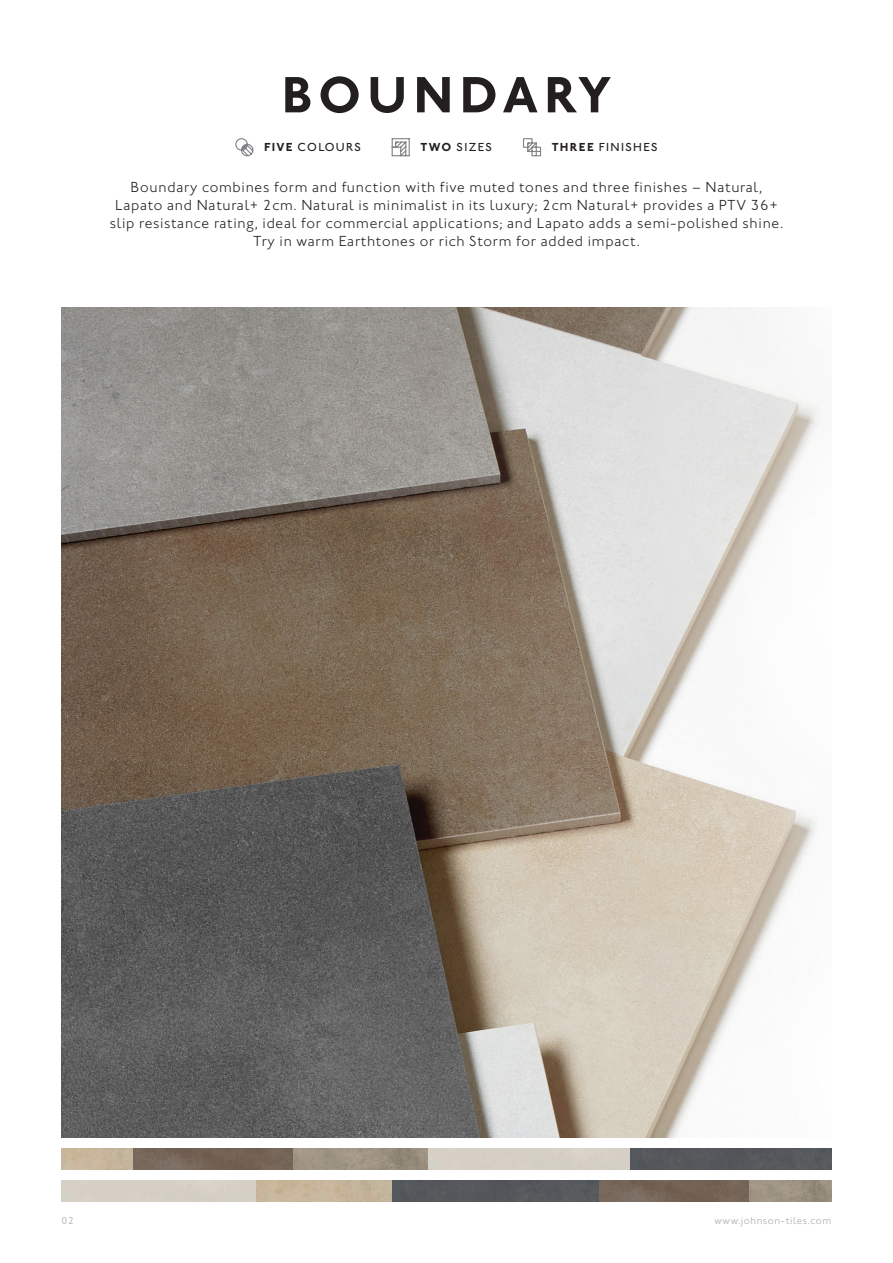
<style>
.page{position:relative;width:893px;height:1263px;background:#fff}
.page>*{position:absolute;margin:0;border:0;box-sizing:border-box;transform-origin:0 0}
.t1{font:700 52.5px "Johnston ITC Std";letter-spacing:.11em;color:#231f20}
.t2{font:300 15px "Johnston ITC Std";letter-spacing:.05em;color:#231f20}
.t3{font:500 12px "Johnston ITC Std";letter-spacing:.11em;color:#231f20}
.t4{font:300 10.5px "Johnston ITC Std";letter-spacing:.05em;color:#a8a9ad}
.s1{font-weight:700}
</style>
<div class="page">
<svg style="left:235px;top:138px;width:19px;height:19px"></svg>
<svg style="left:391px;top:138px;width:19px;height:19px"></svg>
<svg style="left:523px;top:138px;width:19px;height:19px"></svg>
<img style="left:62px;top:1180px;width:769px;height:21px">
<img style="left:62px;top:1148px;width:769px;height:21px">
<img style="left:62px;top:308px;width:760px;height:829px">
<p class="t1" style="left:281px;top:63px;width:332px">BOUNDARY</p>
<p class="t3" style="left:264px;top:140px;width:98px"><span class="s1">FIVE</span> COLOURS</p>
<p class="t3" style="left:420px;top:140px;width:73px"><span class="s1">TWO</span> SIZES</p>
<p class="t3" style="left:552px;top:140px;width:107px"><span class="s1">THREE</span> FINISHES</p>
<p class="t2" style="left:131px;top:178px;width:633px">Boundary combines form and function with five muted tones and three finishes – Natural,</p>
<p class="t2" style="left:115px;top:196px;width:664px">Lapato and Natural+ 2cm. Natural is minimalist in its luxury; 2cm Natural+ provides a PTV 36+</p>
<p class="t2" style="left:110px;top:214px;width:675px">slip resistance rating, ideal for commercial applications; and Lapato adds a semi-polished shine.</p>
<p class="t2" style="left:253px;top:232px;width:388px">Try in warm Earthtones or rich Storm for added impact.</p>
<p class="t4" style="left:62px;top:1214px;width:14px">02</p>
<p class="t4" style="left:715px;top:1214px;width:118px">www.johnson-tiles.com</p>
</div>
